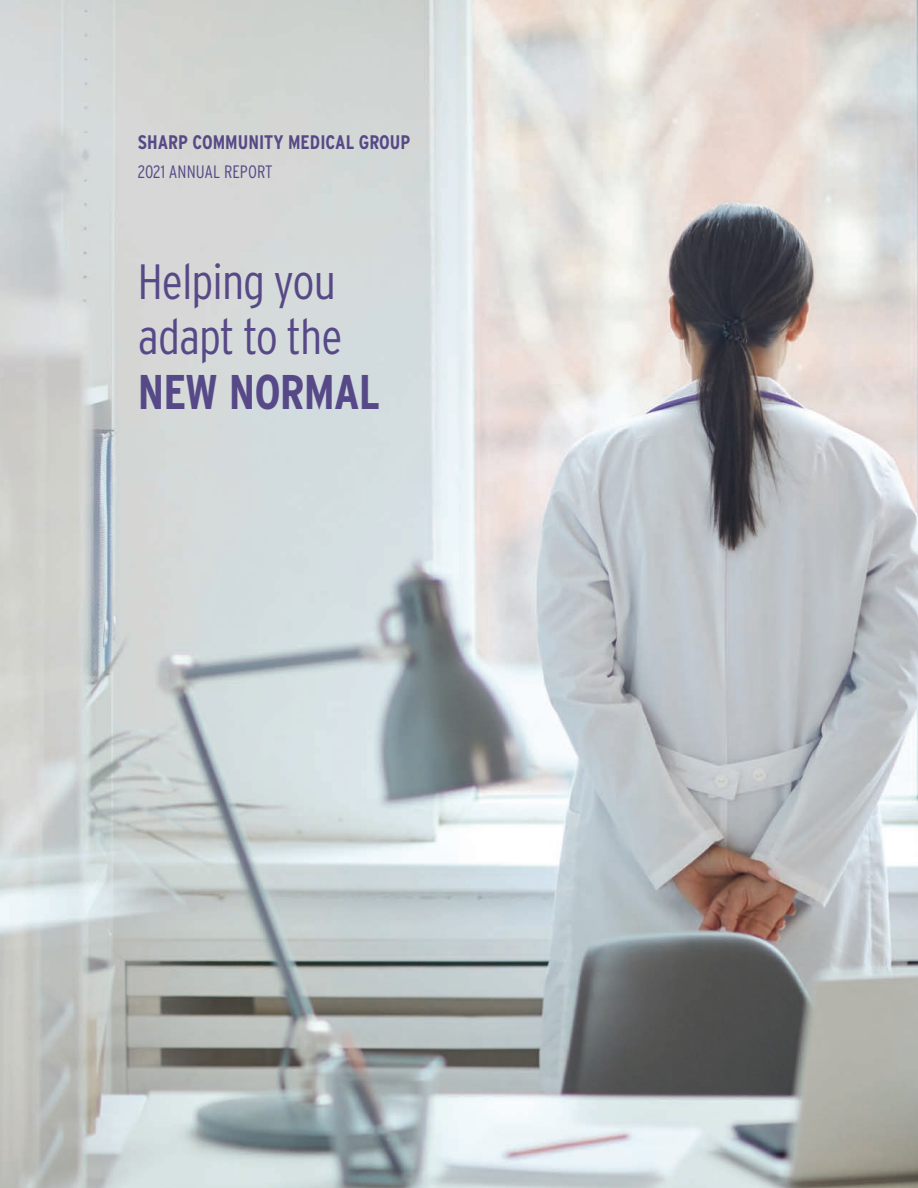
<style>
.page{position:relative;width:918px;height:1188px;background:#fff}
.page>*{position:absolute;margin:0;border:0;box-sizing:border-box;transform-origin:0 0}
._2017_Fin_Table-FAR{font:300 condensed 49.5px/54.8px "Interstate";letter-spacing:-.02em;color:#574987}
._2017_Fin_Table-FAR-2{font:700 condensed 48.6px "Interstate";letter-spacing:-.02em;color:#574987}
.t1{font:700 condensed 19.65px "Interstate";color:#574987}
.t2{font:300 condensed 18px "Interstate";color:#574987}
</style>
<div class="page">
<img style="left:0;top:0;width:918px;height:1188px">
<p class="t1" style="left:138px;top:131px;width:274px">SHARP COMMUNITY MEDICAL GROUP</p>
<p class="t2" style="left:138px;top:162px;width:136px">2021 ANNUAL REPORT</p>
<p class="_2017_Fin_Table-FAR" style="left:138px;top:254px;width:206px">Helping you adapt to the</p>
<p class="_2017_Fin_Table-FAR-2" style="left:138px;top:364px;width:244px">NEW NORMAL</p>
</div>
